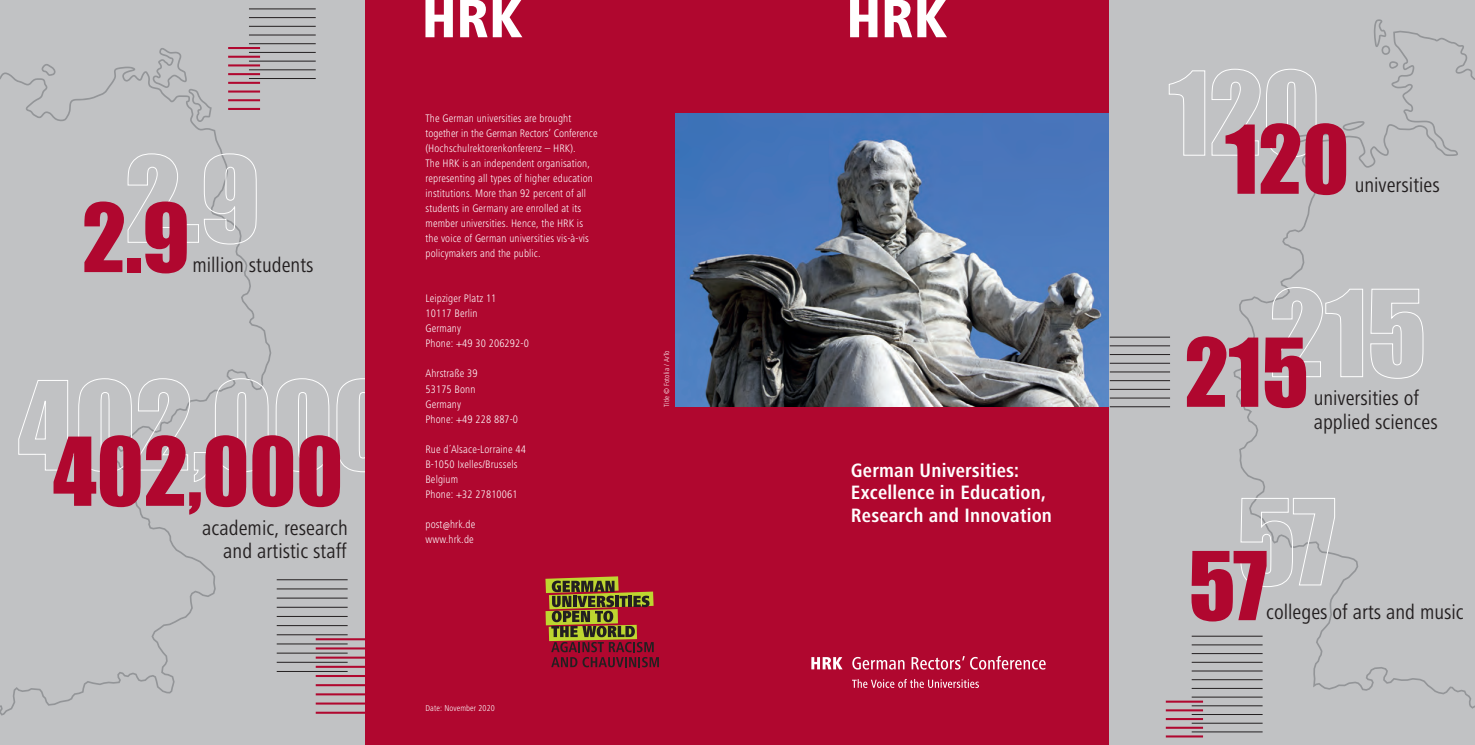
<style>
.page{position:relative;width:1475px;height:745px;background:#fff}
.page>*{position:absolute;margin:0;border:0;box-sizing:border-box;transform-origin:0 0}
.t1{font:87.5px "Impact";color:#b0072f}
.t2{font:condensed 21.25px "Frutiger Next LT";color:#231f20}
.t3{font:700 condensed 20px "Frutiger Next LT";letter-spacing:.01em;color:#fff}
.t4{font:300 condensed 11.25px/15px "Frutiger Next LT";letter-spacing:.01em;color:#fff}
.t5{font:300 condensed 8.75px "Frutiger Next LT";letter-spacing:.01em;color:#fff}
.t6{font:300 condensed 7.5px "Frutiger Next LT";letter-spacing:.01em;color:#fff}
</style>
<div class="page">
<div style="left:0;top:0;width:365px;height:744px;background:#c1c2c4"></div>
<svg style="left:0;top:34px;width:271px;height:681px"></svg>
<svg style="left:18px;top:378px;width:347px;height:104px"></svg>
<div style="left:365px;top:0;width:744px;height:744px;background:#b0072f"></div>
<img style="left:675px;top:113px;width:434px;height:293px">
<svg style="left:425px;top:0;width:98px;height:37px"></svg>
<svg style="left:850px;top:0;width:97px;height:37px"></svg>
<hr style="left:277px;top:579px;width:70px;height:1px;background:#231f20">
<hr style="left:277px;top:588px;width:70px;height:1px;background:#231f20">
<hr style="left:277px;top:597px;width:70px;height:1px;background:#231f20">
<hr style="left:277px;top:606px;width:70px;height:1px;background:#231f20">
<hr style="left:277px;top:615px;width:70px;height:1px;background:#231f20">
<hr style="left:277px;top:625px;width:70px;height:1px;background:#231f20">
<hr style="left:277px;top:634px;width:70px;height:1px;background:#231f20">
<hr style="left:277px;top:643px;width:70px;height:1px;background:#231f20">
<hr style="left:277px;top:652px;width:70px;height:1px;background:#231f20">
<hr style="left:277px;top:661px;width:70px;height:1px;background:#231f20">
<hr style="left:277px;top:670px;width:70px;height:1px;background:#231f20">
<hr style="left:316px;top:637px;width:49px;height:3px;background:#b0072f">
<hr style="left:316px;top:647px;width:49px;height:2px;background:#b0072f">
<hr style="left:316px;top:656px;width:49px;height:2px;background:#b0072f">
<hr style="left:316px;top:665px;width:49px;height:2px;background:#b0072f">
<hr style="left:316px;top:674px;width:49px;height:2px;background:#b0072f">
<hr style="left:316px;top:683px;width:49px;height:2px;background:#b0072f">
<hr style="left:316px;top:693px;width:49px;height:2px;background:#b0072f">
<hr style="left:316px;top:702px;width:49px;height:2px;background:#b0072f">
<hr style="left:316px;top:711px;width:49px;height:2px;background:#b0072f">
<hr style="left:249px;top:9px;width:67px;height:1px;background:#231f20">
<hr style="left:249px;top:17px;width:67px;height:1px;background:#231f20">
<hr style="left:249px;top:26px;width:67px;height:1px;background:#231f20">
<hr style="left:249px;top:35px;width:67px;height:1px;background:#231f20">
<hr style="left:249px;top:43px;width:67px;height:1px;background:#231f20">
<hr style="left:249px;top:52px;width:67px;height:1px;background:#231f20">
<hr style="left:249px;top:61px;width:67px;height:1px;background:#231f20">
<hr style="left:249px;top:70px;width:67px;height:1px;background:#231f20">
<hr style="left:249px;top:78px;width:67px;height:1px;background:#231f20">
<hr style="left:228px;top:47px;width:32px;height:2px;background:#b0072f">
<hr style="left:228px;top:56px;width:32px;height:2px;background:#b0072f">
<hr style="left:228px;top:64px;width:32px;height:2px;background:#b0072f">
<hr style="left:228px;top:73px;width:32px;height:2px;background:#b0072f">
<hr style="left:228px;top:82px;width:32px;height:2px;background:#b0072f">
<hr style="left:228px;top:90px;width:32px;height:2px;background:#b0072f">
<hr style="left:228px;top:99px;width:32px;height:2px;background:#b0072f">
<hr style="left:228px;top:108px;width:32px;height:2px;background:#b0072f">
<div style="left:1109px;top:0;width:365px;height:744px;background:#c1c2c4"></div>
<svg style="left:1374px;top:19px;width:11px;height:12px"></svg>
<svg style="left:1233px;top:31px;width:241px;height:684px"></svg>
<hr style="left:1191px;top:635px;width:71px;height:1px;background:#231f20">
<hr style="left:1191px;top:644px;width:71px;height:1px;background:#231f20">
<hr style="left:1191px;top:653px;width:71px;height:1px;background:#231f20">
<hr style="left:1191px;top:661px;width:71px;height:1px;background:#231f20">
<hr style="left:1191px;top:670px;width:71px;height:1px;background:#231f20">
<hr style="left:1191px;top:679px;width:71px;height:1px;background:#231f20">
<hr style="left:1191px;top:687px;width:71px;height:1px;background:#231f20">
<hr style="left:1191px;top:696px;width:71px;height:1px;background:#231f20">
<hr style="left:1191px;top:705px;width:71px;height:1px;background:#231f20">
<hr style="left:1191px;top:713px;width:71px;height:1px;background:#231f20">
<hr style="left:1191px;top:722px;width:71px;height:1px;background:#231f20">
<hr style="left:1191px;top:731px;width:71px;height:1px;background:#231f20">
<hr style="left:1165px;top:700px;width:37px;height:2px;background:#b0072f">
<hr style="left:1165px;top:708px;width:37px;height:3px;background:#b0072f">
<hr style="left:1165px;top:717px;width:37px;height:2px;background:#b0072f">
<hr style="left:1165px;top:726px;width:37px;height:2px;background:#b0072f">
<hr style="left:1165px;top:735px;width:37px;height:2px;background:#b0072f">
<hr style="left:1109px;top:337px;width:60px;height:1px;background:#231f20">
<hr style="left:1109px;top:345px;width:60px;height:1px;background:#231f20">
<hr style="left:1109px;top:354px;width:60px;height:1px;background:#231f20">
<hr style="left:1109px;top:363px;width:60px;height:1px;background:#231f20">
<hr style="left:1109px;top:371px;width:60px;height:1px;background:#231f20">
<hr style="left:1109px;top:380px;width:60px;height:1px;background:#231f20">
<hr style="left:1109px;top:389px;width:60px;height:1px;background:#231f20">
<hr style="left:1109px;top:397px;width:60px;height:1px;background:#231f20">
<hr style="left:1109px;top:406px;width:60px;height:1px;background:#231f20">
<svg style="left:545px;top:576px;width:114px;height:91px"></svg>
<svg style="left:1239px;top:497px;width:95px;height:90px"></svg>
<svg style="left:1271px;top:287px;width:152px;height:92px"></svg>
<svg style="left:1168px;top:69px;width:196px;height:88px"></svg>
<svg style="left:852px;top:679px;width:126px;height:8px"></svg>
<svg style="left:811px;top:657px;width:31px;height:12px"></svg>
<svg style="left:852px;top:656px;width:52px;height:13px"></svg>
<svg style="left:911px;top:656px;width:134px;height:13px"></svg>
<svg style="left:127px;top:153px;width:130px;height:91px"></svg>
<p class="t1" style="left:82px;top:170px;width:109px">2.9</p>
<p class="t2" style="left:192px;top:253px;width:123px">million students</p>
<p class="t1" style="left:53px;top:403px;width:291px">402,000</p>
<p class="t2" style="left:202px;top:515px;width:147px">academic, research</p>
<p class="t2" style="left:223px;top:539px;width:125px">and artistic staff</p>
<p class="t4" style="left:425px;top:111px;width:174px">The German universities are brought together in the German Rectors’ Conference (Hochschulrektorenkonferenz – HRK).<br>The HRK is an independent organisation, representing all types of higher education institutions. More than 92 percent of all students in Germany are enrolled at its member universities. Hence, the HRK is the voice of German universities vis-à-vis policymakers and the public.</p>
<p class="t4" style="left:425px;top:291px;width:72px">Leipziger Platz 11</p>
<p class="t4" style="left:425px;top:306px;width:54px">10117 Berlin</p>
<p class="t4" style="left:425px;top:321px;width:37px">Germany</p>
<p class="t4" style="left:425px;top:336px;width:105px">Phone: +49 30 206292-0</p>
<p class="t4" style="left:425px;top:366px;width:54px">Ahrstraße 39</p>
<p class="t4" style="left:425px;top:381px;width:51px">53175 Bonn</p>
<p class="t4" style="left:425px;top:396px;width:37px">Germany</p>
<p class="t4" style="left:425px;top:411px;width:94px">Phone: +49 228 887-0</p>
<p class="t4" style="left:425px;top:441px;width:102px">Rue d´Alsace-Lorraine 44</p>
<p class="t4" style="left:425px;top:456px;width:93px">B-1050 Ixelles/Brussels</p>
<p class="t4" style="left:425px;top:471px;width:34px">Belgium</p>
<p class="t4" style="left:425px;top:486px;width:94px">Phone: +32 27810061</p>
<p class="t4" style="left:425px;top:516px;width:51px">post@hrk.de</p>
<p class="t4" style="left:425px;top:531px;width:50px">www.hrk.de</p>
<p class="t5" style="left:425px;top:702px;width:71px">Date: November 2020</p>
<p class="t6" style="left:662px;top:406px;width:58px;rotate:-90deg">Title © Fotolia / ArTo</p>
<p class="t3" style="left:850px;top:458px;width:170px">German Universities:</p>
<p class="t3" style="left:850px;top:481px;width:196px">Excellence in Education,</p>
<p class="t3" style="left:850px;top:503px;width:203px">Research and Innovation</p>
<p class="t1" style="left:1224px;top:91px;width:126px">120</p>
<p class="t2" style="left:1354px;top:173px;width:87px">universities</p>
<p class="t1" style="left:1184px;top:304px;width:126px">215</p>
<p class="t2" style="left:1313px;top:386px;width:107px">universities of</p>
<p class="t2" style="left:1313px;top:410px;width:126px">applied sciences</p>
<p class="t1" style="left:1188px;top:517px;width:80px">57</p>
<p class="t2" style="left:1265px;top:599px;width:199px">colleges of arts and music</p>
</div>
